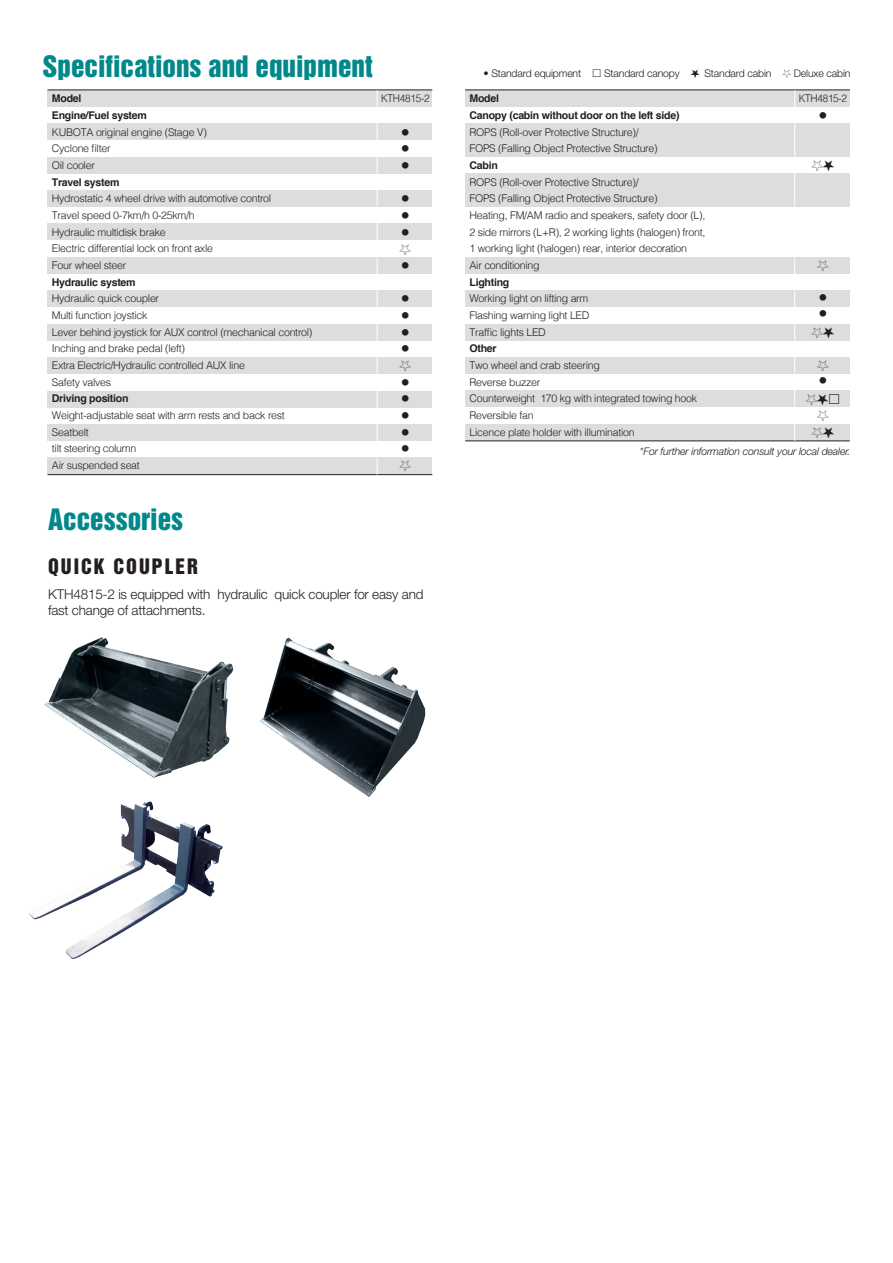
<style>
.page{position:relative;width:893px;height:1263px;background:#fff}
.page>*{position:absolute;margin:0;border:0;box-sizing:border-box;transform-origin:0 0}
.t1{font:27px "Helvetica Inserat";color:#00888b}
.t2{font:19.5px "Helvetica Inserat";letter-spacing:.1em;color:#231f20}
.t3{font:300 18.15px/16.6px "Helvetica";color:#231f20;text-align:justify}
.t4{font:300 13.5px/16.2px "Helvetica Neue LT Std";letter-spacing:-.015em;color:#231f20}
.t5{font:300 10.65px/16.6px "Helvetica";letter-spacing:-.025em;color:#231f20}
.t6{font:300 10.65px "Helvetica";letter-spacing:-.025em;color:#231f20;scale:.94 1}
.t7{font:300 10.5px "Helvetica Neue LT Std";letter-spacing:-.015em;color:#231f20}
.t8{font:italic 300 10.5px "Helvetica Neue LT Std";letter-spacing:-.015em;color:#231f20}
.s1{font-weight:700}
</style>
<div class="page">
<img style="left:29px;top:801px;width:194px;height:158px">
<img style="left:260px;top:638px;width:166px;height:159px">
<img style="left:45px;top:637px;width:189px;height:141px">
<div style="left:48px;top:90px;width:384px;height:17px;background:#dcdddf"></div>
<div style="left:48px;top:123px;width:384px;height:17px;background:#dcdddf"></div>
<div style="left:48px;top:157px;width:384px;height:16px;background:#dcdddf"></div>
<div style="left:48px;top:190px;width:384px;height:17px;background:#dcdddf"></div>
<div style="left:48px;top:224px;width:384px;height:16px;background:#dcdddf"></div>
<div style="left:48px;top:257px;width:384px;height:17px;background:#dcdddf"></div>
<div style="left:48px;top:290px;width:384px;height:17px;background:#dcdddf"></div>
<div style="left:48px;top:324px;width:384px;height:16px;background:#dcdddf"></div>
<div style="left:48px;top:357px;width:384px;height:17px;background:#dcdddf"></div>
<div style="left:48px;top:391px;width:384px;height:17px;background:#dcdddf"></div>
<div style="left:48px;top:424px;width:384px;height:17px;background:#dcdddf"></div>
<div style="left:48px;top:458px;width:384px;height:16px;background:#dcdddf"></div>
<hr style="left:48px;top:90px;width:384px;height:1px;background:#231f20">
<hr style="left:48px;top:474px;width:384px;height:1px;background:#231f20">
<div style="left:465px;top:90px;width:385px;height:17px;background:#dcdddf"></div>
<div style="left:465px;top:123px;width:385px;height:34px;background:#dcdddf"></div>
<div style="left:465px;top:257px;width:385px;height:17px;background:#dcdddf"></div>
<div style="left:465px;top:290px;width:385px;height:17px;background:#dcdddf"></div>
<div style="left:465px;top:324px;width:385px;height:16px;background:#dcdddf"></div>
<div style="left:465px;top:357px;width:385px;height:17px;background:#dcdddf"></div>
<div style="left:465px;top:391px;width:385px;height:16px;background:#dcdddf"></div>
<div style="left:465px;top:424px;width:385px;height:17px;background:#dcdddf"></div>
<hr style="left:465px;top:90px;width:385px;height:1px;background:#231f20">
<div style="left:465px;top:173px;width:385px;height:34px;background:#dcdddf"></div>
<hr style="left:465px;top:440px;width:385px;height:1px;background:#231f20">
<hr style="left:377px;top:90px;width:1px;height:385px;background:#fff">
<hr style="left:794px;top:90px;width:1px;height:351px;background:#fff">
<p class="t1" style="left:43px;top:50px;width:332px">Specifications and equipment</p>
<p class="t5" style="left:52px;top:90px;width:262px"><span class="s1">Model<br>Engine/Fuel system<br></span>KUBOTA original engine (Stage V)<br>Cyclone filter<br>Oil cooler<br><span class="s1">Travel system<br></span>Hydrostatic 4 wheel drive with automotive control<br>Travel speed 0-7km/h 0-25km/h<br>Hydraulic multidisk brake<br>Electric differential lock on front axle<br>Four wheel steer<br><span class="s1">Hydraulic system<br></span>Hydraulic quick coupler<br>Multi function joystick<br>Lever behind joystick for AUX control (mechanical control)<br>Inching and brake pedal (left)<br>Extra Electric/Hydraulic controlled AUX line<br>Safety valves<br><span class="s1">Driving position<br></span>Weight-adjustable seat with arm rests and back rest<br>Seatbelt<br>tilt steering column<br>Air suspended seat</p>
<p class="t6" style="left:381px;top:92px;width:53px">KTH4815-2</p>
<p class="t3" style="left:401px;top:124px;width:11px">• • •</p>
<p class="t3" style="left:401px;top:190px;width:11px">• • •</p>
<p class="t3" style="left:401px;top:249px;width:11px;line-height:33.3px">• •</p>
<p class="t3" style="left:401px;top:307px;width:11px">• • •</p>
<p class="t3" style="left:401px;top:374px;width:11px">• • • • •</p>
<p class="t1" style="left:48px;top:504px;width:136px">Accessories</p>
<p class="t2" style="left:48px;top:555px;width:151px">QUICK COUPLER</p>
<p class="t4" style="left:48px;top:586px;width:377px">KTH4815-2 is equipped with hydraulic quick coupler for easy and fast change of attachments.</p>
<p class="t7" style="left:483px;top:67px;width:99px">• Standard equipment</p>
<p class="t7" style="left:604px;top:67px;width:77px">Standard canopy</p>
<p class="t7" style="left:704px;top:67px;width:68px">Standard cabin</p>
<p class="t7" style="left:794px;top:67px;width:58px">Deluxe cabin</p>
<p class="t5" style="left:469px;top:90px;width:237px"><span class="s1">Model<br>Canopy (cabin without door on the left side)<br></span>ROPS (Roll-over Protective Structure)/<br>FOPS (Falling Object Protective Structure)<br><span class="s1">Cabin<br></span>ROPS (Roll-over Protective Structure)/<br>FOPS (Falling Object Protective Structure)<br>Heating, FM/AM radio and speakers, safety door (L),<br>2 side mirrors (L+R), 2 working lights (halogen) front,<br>1 working light (halogen) rear, interior decoration<br>Air conditioning<br><span class="s1">Lighting<br></span>Working light on lifting arm<br>Flashing warning light LED<br>Traffic lights LED<br><span class="s1">Other<br></span>Two wheel and crab steering<br>Reverse buzzer<br>Counterweight 170 kg with integrated towing hook<br>Reversible fan<br>Licence plate holder with illumination</p>
<p class="t6" style="left:799px;top:92px;width:53px">KTH4815-2</p>
<p class="t3" style="left:818px;top:107px;width:11px">•</p>
<p class="t3" style="left:818px;top:289px;width:11px">• •</p>
<p class="t3" style="left:818px;top:372px;width:11px">•</p>
<p class="t8" style="left:640px;top:445px;width:212px">*For further information consult your local dealer.</p>
</div>
